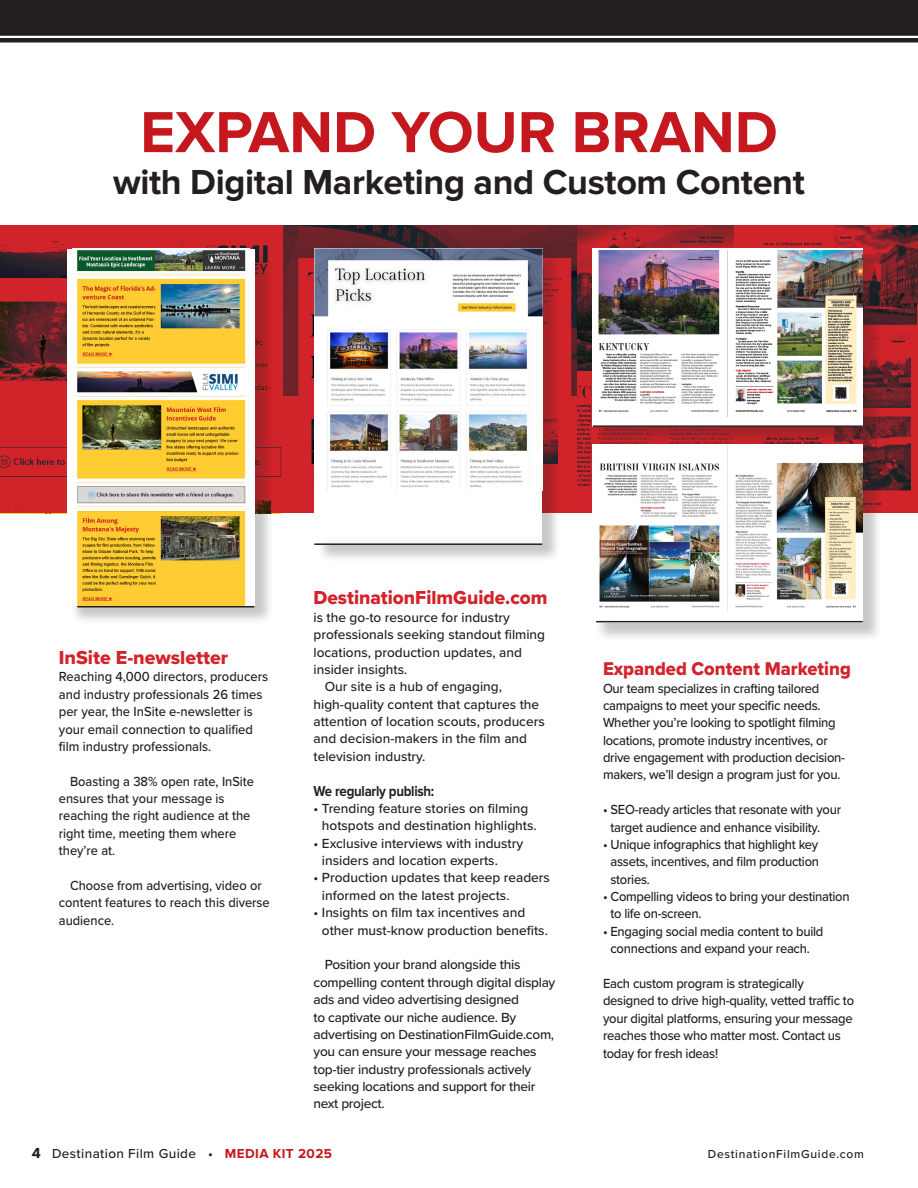
<style>
.page{position:relative;width:918px;height:1188px;background:#fff}
.page>*{position:absolute;margin:0;border:0;box-sizing:border-box;transform-origin:0 0}
.t1{font:700 60px "Proxima Nova";color:#c5171e}
.t2{font:700 36px "Proxima Nova";letter-spacing:-.01em;color:#231f20}
.t3{font:19.5px "Proxima Nova Extrabld";color:#d3232b}
.t4{font:19.2px "Proxima Nova Extrabld";color:#d3232b;scale:.96 1}
.t5{font:700 14.85px "Proxima Nova";letter-spacing:-.02em;color:#231f20;scale:.89 1}
.t6{font:500 13.65px/17.4px "Proxima Nova";letter-spacing:-.02em;color:#231f20;scale:.95 1}
.t7{font:500 13.65px/17.4px "Proxima Nova";color:#231f20}
.t8{font:500 13.65px/17.4px "Proxima Nova";letter-spacing:-.02em;color:#231f20}
.t9{font:500 13.65px/17.4px "Proxima Nova";color:#231f20;scale:.94 1}
.t10{font:500 13.65px/17.4px "Proxima Nova";color:#231f20;scale:.95 1}
.t11{font:500 13.5px "Proxima Nova";letter-spacing:.03em;color:#231f20}
.t12{font:500 12px "Proxima Nova";letter-spacing:.06em;color:#201d1e}
.s1{font-family:"Futura PT";font-weight:800;font-size:15px;color:#201d1e}
.s2{font-weight:700;color:#c5171e}
</style>
<div class="page">
<svg style="left:0;top:226px;width:918px;height:287px;fill:#d1232a"></svg>
<svg style="left:0;top:38px;width:918px;height:5px"></svg>
<div style="left:0;top:0;width:918px;height:36px;background:#231f20"></div>
<div style="left:317px;top:251px;width:245px;height:312px;background:#231f20;opacity:.25"></div>
<div style="left:314px;top:249px;width:228px;height:294px;background:#fff"></div>
<img style="left:314px;top:249px;width:228px;height:241px">
<div style="left:595px;top:251px;width:287px;height:196px;background:#231f20;opacity:.25"></div>
<div style="left:593px;top:249px;width:270px;height:178px;background:#fff"></div>
<img style="left:598px;top:250px;width:265px;height:166px">
<div style="left:595px;top:447px;width:287px;height:195px;background:#231f20;opacity:.25"></div>
<div style="left:593px;top:444px;width:270px;height:178px;background:#fff"></div>
<img style="left:599px;top:446px;width:264px;height:165px">
<div style="left:69px;top:251px;width:205px;height:375px;background:#231f20;opacity:.25"></div>
<div style="left:67px;top:249px;width:187px;height:357px;background:#fff"></div>
<img style="left:77px;top:250px;width:169px;height:356px">
<hr style="left:77px;top:606px;width:177px;height:1px;background:#231f20">
<hr style="left:314px;top:543px;width:228px;height:2px;background:#231f20">
<hr style="left:596px;top:621px;width:267px;height:1px;background:#231f20">
<hr style="left:593px;top:425px;width:270px;height:2px;background:#231f20">
<p class="t1" style="left:140px;top:98px;width:639px">EXPAND YOUR BRAND</p>
<p class="t2" style="left:113px;top:161px;width:693px">with Digital Marketing and Custom Content</p>
<p class="t3" style="left:59px;top:643px;width:171px">InSite E-newsletter</p>
<p class="t10" style="left:59px;top:668px;width:222px">Reaching 4,000 directors, producers and industry professionals 26 times per year, the InSite e-newsletter is your email connection to qualified film industry professionals.</p>
<p class="t9" style="left:59px;top:772px;width:209px;text-indent:11px">Boasting a 38% open rate, InSite ensures that your message is reaching the right audience at the right time, meeting them where they’re at.</p>
<p class="t9" style="left:59px;top:876px;width:226px;text-indent:11px">Choose from advertising, video or content features to reach this diverse audience.</p>
<p class="t3" style="left:314px;top:583px;width:236px">DestinationFilmGuide.com</p>
<p class="t7" style="left:314px;top:608px;width:233px">is the go-to resource for industry professionals seeking standout filming locations, production updates, and insider insights.</p>
<p class="t7" style="left:314px;top:678px;width:233px;text-indent:11px">Our site is a hub of engaging, high-quality content that captures the attention of location scouts, producers and decision-makers in the film and television industry.</p>
<p class="t5" style="left:314px;top:782px;width:137px">We regularly publish:</p>
<p class="t7" style="left:322px;top:799px;width:216px;text-indent:-8px">• Trending feature stories on filming hotspots and destination highlights.</p>
<p class="t7" style="left:322px;top:834px;width:203px;text-indent:-8px">• Exclusive interviews with industry insiders and location experts.</p>
<p class="t7" style="left:322px;top:869px;width:229px;text-indent:-8px">• Production updates that keep readers informed on the latest projects.</p>
<p class="t7" style="left:322px;top:904px;width:227px;text-indent:-8px">• Insights on film tax incentives and other must-know production benefits.</p>
<p class="t8" style="left:314px;top:956px;width:243px;text-indent:11px">Position your brand alongside this compelling content through digital display ads and video advertising designed<br>to captivate our niche audience. By advertising on DestinationFilmGuide.com, you can ensure your message reaches top-tier industry professionals actively seeking locations and support for their next project.</p>
<p class="t4" style="left:603px;top:654px;width:260px">Expanded Content Marketing</p>
<p class="t6" style="left:603px;top:679px;width:256px">Our team specializes in crafting tailored campaigns to meet your specific needs.<br>Whether you’re looking to spotlight filming locations, promote industry incentives, or drive engagement with production decision&shy;makers, we’ll design a program just for you.</p>
<p class="t6" style="left:610px;top:800px;width:244px;text-indent:-7px">• SEO-ready articles that resonate with your target audience and enhance visibility.</p>
<p class="t6" style="left:610px;top:835px;width:221px;text-align:justify;text-indent:-7px">• Unique infographics that highlight key assets, incentives, and film production stories.</p>
<p class="t6" style="left:610px;top:887px;width:253px;text-indent:-7px">• Compelling videos to bring your destination to life on-screen.</p>
<p class="t6" style="left:603px;top:922px;width:234px;text-align:center">• Engaging social media content to build connections and expand your reach.</p>
<p class="t6" style="left:603px;top:974px;width:266px">Each custom program is strategically designed to drive high-quality, vetted traffic to your digital platforms, ensuring your message reaches those who matter most. Contact us today for fresh ideas!</p>
<p class="t11" style="left:32px;top:1143px;width:302px"><span class="s1">4</span> Destination Film Guide • <span class="s2">MEDIA KIT 2025</span></p>
<p class="t12" style="left:708px;top:1145px;width:158px">DestinationFilmGuide.com</p>
</div>
